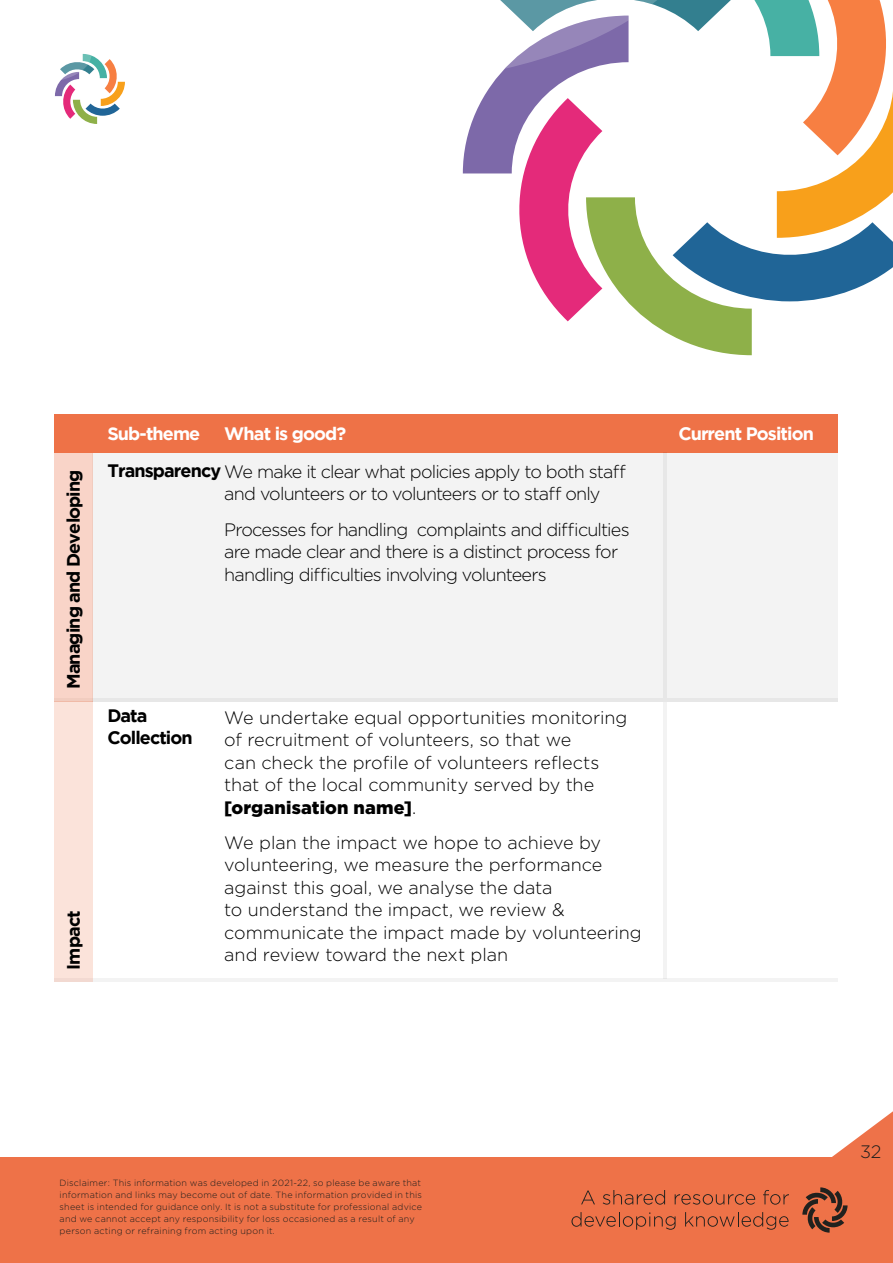
<style>
.page{position:relative;width:893px;height:1263px;background:#fff}
.page>*{position:absolute;margin:0;border:0;box-sizing:border-box;transform-origin:0 0}
.t1{font:300 18px/22.5px "Gotham";letter-spacing:-.015em;color:#000}
.t2{font:300 18px/22.5px "Gotham";letter-spacing:-.045em;color:#000}
.t3{font:700 18px/21.6px "Gotham";letter-spacing:-.05em;color:#000}
.t4{font:700 18px "Gotham";letter-spacing:-.05em;color:#fff}
.t5{font:300 18px "Gotham";color:#1e1e1c}
.t6{font:300 9px/12px "Gotham";letter-spacing:.025em;color:#1e1e1c}
.s1{font-weight:700}
.s2{font-weight:900}
</style>
<div class="page">
<div style="left:0;top:1158px;width:893px;height:105px;background:#ee7248"></div>
<svg style="left:802px;top:1187px;width:45px;height:45px"></svg>
<svg style="left:581px;top:1190px;width:14px;height:14px"></svg>
<svg style="left:603px;top:1190px;width:62px;height:15px"></svg>
<svg style="left:675px;top:1194px;width:80px;height:11px"></svg>
<svg style="left:763px;top:1190px;width:26px;height:15px"></svg>
<svg style="left:571px;top:1212px;width:104px;height:18px"></svg>
<svg style="left:685px;top:1212px;width:104px;height:18px"></svg>
<svg style="left:463px;top:0;width:430px;height:355px"></svg>
<svg style="left:55px;top:54px;width:70px;height:70px"></svg>
<svg style="left:831px;top:1111px;width:62px;height:47px"></svg>
<div style="left:93px;top:452px;width:745px;height:250px;background:#f3f3f3"></div>
<hr style="left:54px;top:698px;width:784px;height:4px;background:#e7e7e7">
<hr style="left:54px;top:978px;width:784px;height:4px;background:#f3f3f3">
<div style="left:54px;top:414px;width:784px;height:38px;background:#ee7247"></div>
<div style="left:54px;top:452px;width:39px;height:250px;background:#f9d4c8"></div>
<hr style="left:663px;top:452px;width:4px;height:246px;background:#e7e7e7">
<hr style="left:663px;top:702px;width:4px;height:276px;background:#f3f3f3">
<div style="left:54px;top:702px;width:39px;height:280px;background:#fbe3da"></div>
<p class="t3" style="left:62px;top:689px;width:221px;rotate:-90deg">Managing and Developing</p>
<p class="t3" style="left:62px;top:970px;width:61px;rotate:-90deg">Impact</p>
<p class="t4" style="left:107px;top:423px;width:94px">Sub-theme</p>
<p class="t4" style="left:224px;top:423px;width:124px">What is good?</p>
<p class="t2" style="left:224px;top:460px;width:403px;text-indent:-117px"><span class="s1">Transparency</span> We make it clear what policies apply to both staff and volunteers or to volunteers or to staff only</p>
<p class="t2" style="left:224px;top:518px;width:407px">Processes for handling complaints and difficulties are made clear and there is a distinct process for handling difficulties involving volunteers</p>
<p class="t3" style="left:107px;top:705px;width:87px">Data<br>Collection</p>
<p class="t1" style="left:224px;top:705px;width:404px">We undertake equal opportunities monitoring of recruitment of volunteers, so that we<br>can check the profile of volunteers reflects that of the local community served by the <span class="s2">[organisation name]</span>.</p>
<p class="t1" style="left:224px;top:831px;width:419px">We plan the impact we hope to achieve by volunteering, we measure the performance against this goal, we analyse the data<br>to understand the impact, we review &amp; communicate the impact made by volunteering and review toward the next plan</p>
<p class="t4" style="left:678px;top:423px;width:137px">Current Position</p>
<p class="t6" style="left:60px;top:1176px;width:364px">Disclaimer: This information was developed in 2021-22, so please be aware that information and links may become out of date. The information provided in this sheet is intended for guidance only. It is not a substitute for professional advice and we cannot accept any responsibility for loss occasioned as a result of any person acting or refraining from acting upon it.</p>
<p class="t5" style="left:860px;top:1140px;width:23px">32</p>
</div>
